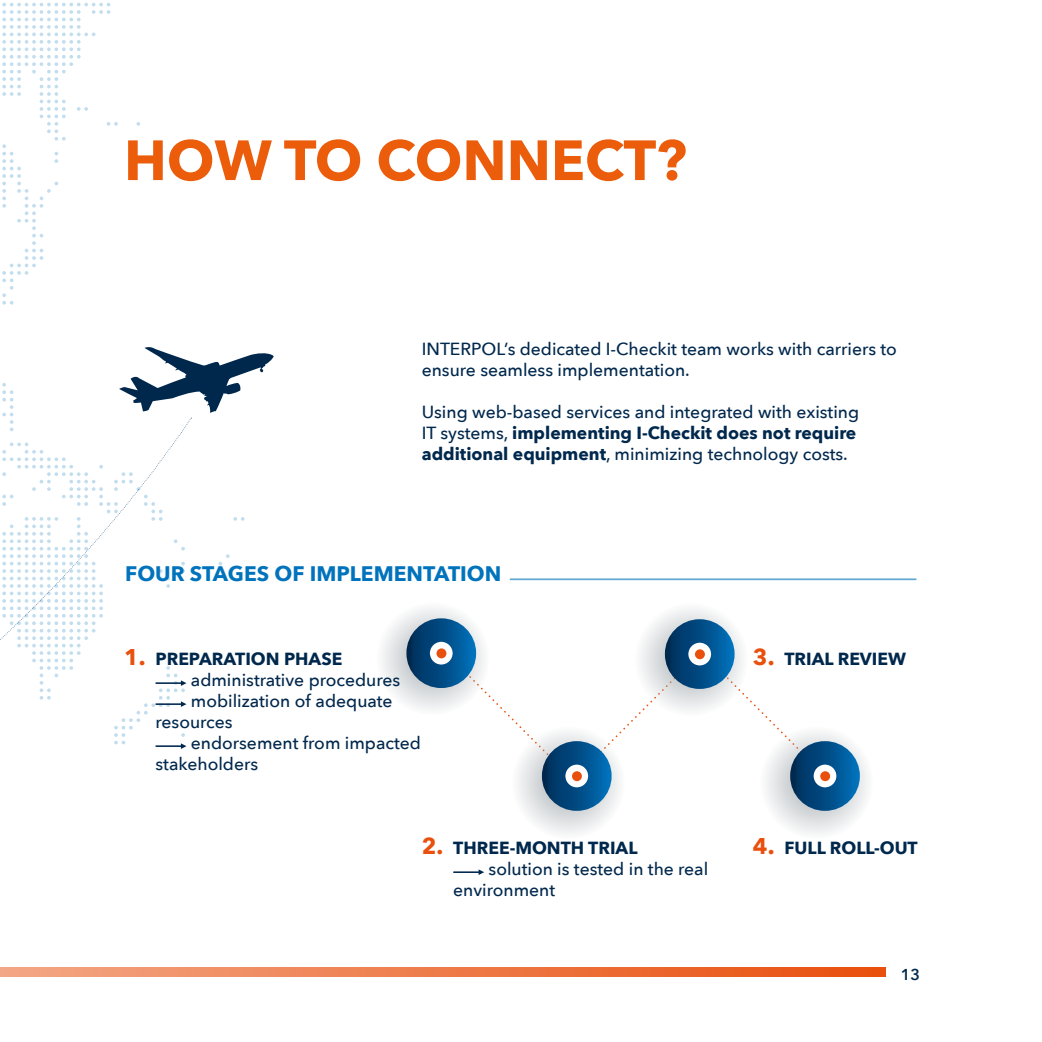
<style>
.page{position:relative;width:1042px;height:1042px;background:#fff}
.page>*{position:absolute;margin:0;border:0;box-sizing:border-box;transform-origin:0 0}
.Titre_1{font:700 56px "Avenir Next";color:#eb5d0b}
.Titre_2{font:700 21px "Avenir Next";color:#0073bc}
.TXT{font:500 17.5px/21px "Avenir Next";color:#00284d}
.t1{font:700 17.5px "Avenir Next";color:#00284d}
.t2{font:600 15.75px "Avenir Next";color:#00284d}
.s1{font-weight:700}
.s2{font-size:22.75px;color:#e9500e}
</style>
<div class="page">
<svg style="left:218px;top:554px;width:12px;height:11px"></svg>
<svg style="left:233px;top:517px;width:12px;height:4px"></svg>
<svg style="left:2px;top:383px;width:12px;height:34px"></svg>
<svg style="left:136px;top:122px;width:4px;height:4px"></svg>
<svg style="left:2px;top:3px;width:116px;height:302px"></svg>
<svg style="left:0;top:967px;width:885px;height:10px;background:#ed7b49"></svg>
<svg style="left:481px;top:687px;width:48px;height:49px"></svg>
<svg style="left:611px;top:689px;width:172px;height:52px"></svg>
<svg style="left:511px;top:725px;width:114px;height:114px"></svg>
<svg style="left:759px;top:725px;width:114px;height:114px"></svg>
<svg style="left:554px;top:753px;width:46px;height:46px"></svg>
<div style="left:542px;top:741px;width:69px;height:70px;border:23px solid #fff;border-radius:50%"></div>
<svg style="left:802px;top:753px;width:46px;height:46px"></svg>
<div style="left:790px;top:741px;width:70px;height:70px;border:23px solid #fff;border-radius:50%"></div>
<svg style="left:634px;top:602px;width:114px;height:114px"></svg>
<svg style="left:676px;top:631px;width:47px;height:46px"></svg>
<div style="left:665px;top:619px;width:69px;height:70px;border:23px solid #fff;border-radius:50%"></div>
<div style="left:695px;top:649px;width:10px;height:10px;background:#e9500e;border-radius:50%"></div>
<svg style="left:376px;top:601px;width:113px;height:114px;fill:#eeeff0"></svg>
<svg style="left:418px;top:630px;width:46px;height:46px"></svg>
<div style="left:406px;top:618px;width:70px;height:70px;border:23px solid #fff;border-radius:50%"></div>
<div style="left:436px;top:648px;width:10px;height:10px;background:#e9500e;border-radius:50%"></div>
<div style="left:572px;top:771px;width:10px;height:10px;background:#e9500e;border-radius:50%"></div>
<div style="left:820px;top:771px;width:10px;height:10px;background:#e9500e;border-radius:50%"></div>
<hr style="left:453px;top:871px;width:28px;height:2px;background:#00284d">
<svg style="left:478px;top:869px;width:6px;height:6px"></svg>
<hr style="left:510px;top:578px;width:406px;height:2px;background:#0073bc">
<svg style="left:0;top:419px;width:191px;height:330px"></svg>
<svg style="left:119px;top:347px;width:155px;height:72px"></svg>
<p class="Titre_1" style="left:124px;top:112px;width:564px">HOW TO CONNECT?</p>
<p class="TXT" style="left:422px;top:338px;width:477px">INTERPOL’s dedicated I-Checkit team works with carriers to ensure seamless implementation.</p>
<p class="TXT" style="left:422px;top:401px;width:439px">Using web-based services and integrated with existing<br>IT systems, <span class="s1">implementing I-Checkit does not require additional equipment</span>, minimizing technology costs.</p>
<p class="Titre_2" style="left:125px;top:555px;width:378px">FOUR STAGES OF IMPLEMENTATION</p>
<p class="t1" style="left:124px;top:643px;width:220px"><span class="s2">1.</span> PREPARATION PHASE</p>
<p class="TXT" style="left:191px;top:669px;width:211px">administrative procedures</p>
<p class="TXT" style="left:191px;top:690px;width:203px">mobilization of adequate</p>
<p class="TXT" style="left:156px;top:711px;width:79px">resources</p>
<p class="TXT" style="left:191px;top:732px;width:232px">endorsement from impacted</p>
<p class="TXT" style="left:156px;top:753px;width:104px">stakeholders</p>
<p class="t1" style="left:422px;top:832px;width:217px"><span class="s2">2.</span> THREE-MONTH TRIAL</p>
<p class="TXT" style="left:488px;top:858px;width:221px">solution is tested in the real</p>
<p class="TXT" style="left:453px;top:879px;width:103px">environment</p>
<p class="t1" style="left:753px;top:643px;width:155px"><span class="s2">3.</span> TRIAL REVIEW</p>
<p class="t1" style="left:753px;top:832px;width:166px"><span class="s2">4.</span> FULL ROLL-OUT</p>
<p class="t2" style="left:901px;top:961px;width:21px">13</p>
</div>
